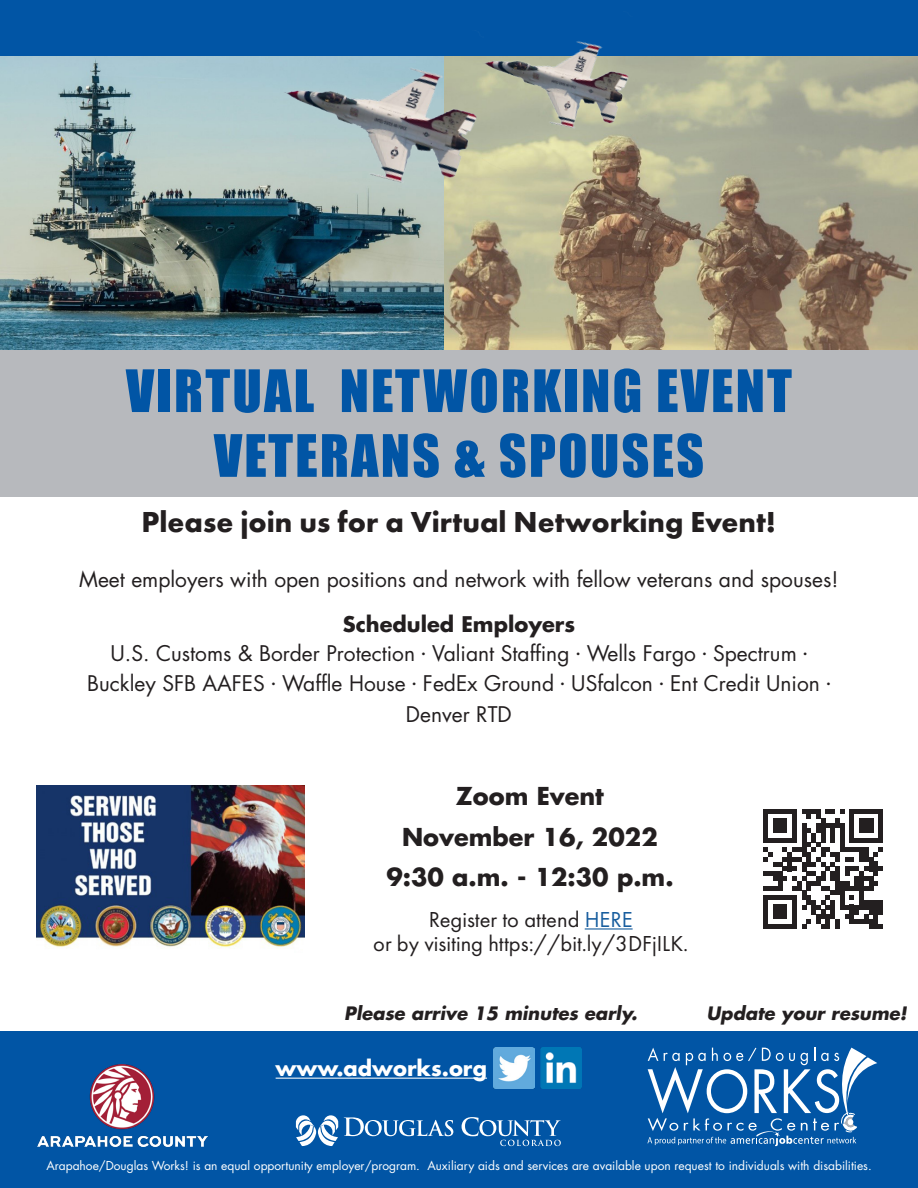
<style>
.page{position:relative;width:918px;height:1188px;background:#fff}
.page>*{position:absolute;margin:0;border:0;box-sizing:border-box;transform-origin:0 0}
.t1{font:54px "Impact";letter-spacing:.04em;color:#0155a5}
.t2{font:700 30px "Futura PT";color:#231f20}
.t3{font:700 24px "Futura Std";color:#231f20}
.t4{font:22.5px "Futura PT";color:#231f20}
.t5{font:21px/30.6px "Futura Std";color:#231f20;text-align:center}
.t6{font:700 21px "Futura Std";color:#fff}
.t7{font:italic 700 18px "Futura Std";color:#231f20}
.t8{font:12px "Futura Std";color:#fff}
.s1{font-weight:700}
.s2{font-family:"Futura PT"}
.s3{color:#175d9e}
</style>
<div class="page">
<div style="left:0;top:349px;width:918px;height:148px;background:#b7b9bd"></div>
<div style="left:0;top:1032px;width:918px;height:156px;background:#0155a5"></div>
<div style="left:0;top:0;width:918px;height:56px;background:#0155a5"></div>
<svg style="left:344px;top:1117px;width:109px;height:19px"></svg>
<svg style="left:296px;top:1115px;width:42px;height:31px"></svg>
<svg style="left:462px;top:1117px;width:99px;height:29px"></svg>
<svg style="left:647px;top:1048px;width:230px;height:98px"></svg>
<div style="left:847px;top:1119px;width:7px;height:6px;background:#fff;border-radius:3px"></div>
<img style="left:37px;top:1064px;width:171px;height:82px">
<hr style="left:276px;top:1078px;width:211px;height:1px;background:#fff">
<img style="left:494px;top:1048px;width:40px;height:40px">
<img style="left:541px;top:1048px;width:40px;height:40px">
<img style="left:36px;top:785px;width:269px;height:164px">
<hr style="left:585px;top:928px;width:48px;height:2px;background:#175d9e">
<div style="left:763px;top:809px;width:5px;height:29px;background:#231f20"></div>
<div style="left:773px;top:819px;width:5px;height:14px;background:#231f20"></div>
<div style="left:778px;top:819px;width:5px;height:14px;background:#231f20"></div>
<hr style="left:783px;top:819px;width:4px;height:14px;background:#231f20">
<svg style="left:768px;top:809px;width:24px;height:5px"></svg>
<div style="left:792px;top:809px;width:5px;height:29px;background:#231f20"></div>
<div style="left:806px;top:809px;width:5px;height:10px;background:#231f20"></div>
<svg style="left:802px;top:809px;width:14px;height:5px"></svg>
<div style="left:816px;top:809px;width:5px;height:10px;background:#231f20"></div>
<div style="left:821px;top:819px;width:5px;height:19px;background:#231f20"></div>
<div style="left:835px;top:819px;width:5px;height:9px;background:#231f20"></div>
<svg style="left:826px;top:809px;width:19px;height:5px"></svg>
<hr style="left:850px;top:809px;width:4px;height:29px;background:#231f20">
<div style="left:859px;top:819px;width:5px;height:14px;background:#231f20"></div>
<div style="left:864px;top:819px;width:5px;height:14px;background:#231f20"></div>
<hr style="left:869px;top:819px;width:4px;height:14px;background:#231f20">
<svg style="left:854px;top:809px;width:24px;height:5px"></svg>
<div style="left:878px;top:809px;width:5px;height:29px;background:#231f20"></div>
<svg style="left:763px;top:823px;width:120px;height:106px"></svg>
<img style="left:444px;top:56px;width:474px;height:293px">
<img style="left:0;top:56px;width:444px;height:293px">
<img style="left:279px;top:56px;width:231px;height:164px">
<img style="left:478px;top:41px;width:178px;height:117px">
<p class="t1" style="left:126px;top:349px;width:668px">VIRTUAL NETWORKING EVENT</p>
<p class="t1" style="left:214px;top:414px;width:492px">VETERANS &amp; SPOUSES</p>
<p class="t2" style="left:142px;top:502px;width:636px">Please join us for a Virtual Networking Event!</p>
<p class="t5" style="left:79px;top:557px;width:761px;line-height:45px">Meet employers with open positions and network with fellow veterans and spouses!<br><span class="s1">Scheduled Employers</span></p>
<p class="t5" style="left:87px;top:638px;width:745px">U.S. Customs &amp; Border Protection <span class="s2">·</span> Valiant Staffing <span class="s2">·</span> Wells Fargo <span class="s2">·</span> Spectrum <span class="s2">·<br></span>Buckley SFB AAFES <span class="s2">·</span> Waffle House <span class="s2">·</span> FedEx Ground <span class="s2">·</span> USfalcon <span class="s2">·</span> Ent Credit Union <span class="s2">·<br></span>Denver RTD</p>
<p class="t3" style="left:456px;top:780px;width:150px">Zoom Event</p>
<p class="t3" style="left:402px;top:821px;width:257px">November 16, 2022</p>
<p class="t3" style="left:386px;top:861px;width:289px">9:30 a.m. - 12:30 p.m.</p>
<p class="t4" style="left:429px;top:906px;width:205px">Register to attend <span class="s3">HERE</span></p>
<p class="t4" style="left:373px;top:930px;width:317px">or by visiting https://bit.ly/3DFjILK.</p>
<p class="t7" style="left:344px;top:1001px;width:295px">Please arrive 15 minutes early.</p>
<p class="t7" style="left:707px;top:1001px;width:202px">Update your resume!</p>
<p class="t6" style="left:276px;top:1054px;width:213px">www.adworks.org</p>
<p class="t8" style="left:46px;top:1158px;width:827px">Arapahoe/Douglas Works! is an equal opportunity employer/program. Auxiliary aids and services are available upon request to individuals with disabilities.</p>
</div>
